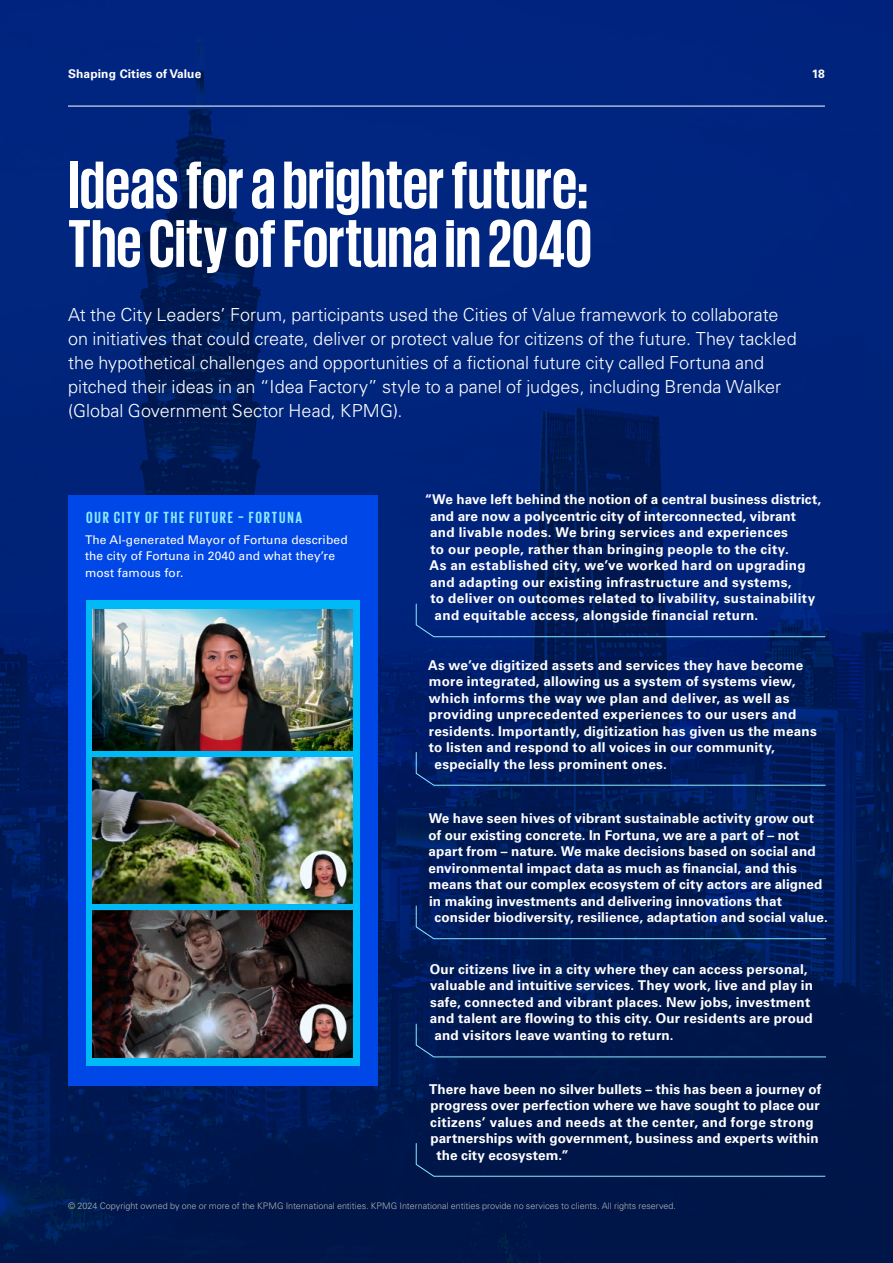
<style>
.page{position:relative;width:893px;height:1263px;background:#fff}
.page>*{position:absolute;margin:0;border:0;box-sizing:border-box;transform-origin:0 0}
.t1{font:700 69px/58.5px "KPMG";letter-spacing:-.005em;color:#fff}
.t2{font:300 18px/24px "Univers LT Std";color:#fff}
.t3{font:700 16.5px "KPMG";letter-spacing:.11em;color:#8bebff}
.t4{font:700 13.5px "Univers LT Std";letter-spacing:.015em;color:#fff}
.t5{font:12px/16.5px "Univers LT Std";letter-spacing:.01em;color:#fff}
.t6{font:700 12px "Univers LT Std";letter-spacing:.01em;color:#fff}
.t7{font:300 9px "Univers LT Std";color:#b3b2b2}
</style>
<div class="page">
<img style="left:0;top:0;width:893px;height:1263px">
<div style="left:68px;top:495px;width:310px;height:590px;background:#0047e7"></div>
<svg style="left:415px;top:603px;width:411px;height:34px;background:#032470"></svg>
<svg style="left:415px;top:752px;width:411px;height:34px;background:#042161"></svg>
<svg style="left:415px;top:905px;width:411px;height:34px;background:#03205c"></svg>
<svg style="left:415px;top:1023px;width:411px;height:35px;background:#041d51"></svg>
<div style="left:415px;top:1143px;width:411px;height:34px;background:#001649"></div>
<div style="left:86px;top:600px;width:274px;height:466px;background:#00b9f7"></div>
<img style="left:92px;top:610px;width:261px;height:140px">
<img style="left:92px;top:757px;width:261px;height:147px">
<img style="left:92px;top:911px;width:261px;height:147px">
<hr style="left:68px;top:106px;width:757px;height:1px;background:#fff">
<p class="t6" style="left:68px;top:66px;width:135px">Shaping Cities of Value</p>
<p class="t6" style="left:812px;top:66px;width:15px">18</p>
<h1 class="t1" style="left:68px;top:154px;width:526px">Ideas for a brighter future:<br>The City of Fortuna in 2040</h1>
<p class="t2" style="left:68px;top:302px;width:730px">At the City Leaders’ Forum, participants used the Cities of Value framework to collaborate on initiatives that could create, deliver or protect value for citizens of the future. They tackled the hypothetical challenges and opportunities of a fictional future city called Fortuna and pitched their ideas in an “Idea Factory” style to a panel of judges, including Brenda Walker (Global Government Sector Head, KPMG).</p>
<p class="t3" style="left:86px;top:509px;width:218px">OUR CITY OF THE FUTURE – FORTUNA</p>
<p class="t5" style="left:85px;top:531px;width:264px">The AI-generated Mayor of Fortuna described the city of Fortuna in 2040 and what they’re most famous for.</p>
<p class="t4" style="left:425px;top:492px;width:398px">“We have left behind the notion of a central business district,</p>
<p class="t4" style="left:430px;top:508px;width:368px">and are now a polycentric city of interconnected, vibrant</p>
<p class="t4" style="left:430px;top:525px;width:359px">and livable nodes. We bring services and experiences</p>
<p class="t4" style="left:430px;top:541px;width:360px">to our people, rather than bringing people to the city.</p>
<p class="t4" style="left:430px;top:558px;width:377px">As an established city, we’ve worked hard on upgrading</p>
<p class="t4" style="left:430px;top:574px;width:363px">and adapting our existing infrastructure and systems,</p>
<p class="t4" style="left:430px;top:591px;width:386px">to deliver on outcomes related to livability, sustainability</p>
<p class="t4" style="left:434px;top:607px;width:325px">and equitable access, alongside financial return.</p>
<p class="t4" style="left:428px;top:657px;width:377px">As we’ve digitized assets and services they have become</p>
<p class="t4" style="left:429px;top:673px;width:368px">more integrated, allowing us a system of systems view,</p>
<p class="t4" style="left:429px;top:690px;width:362px">which informs the way we plan and deliver, as well as</p>
<p class="t4" style="left:429px;top:706px;width:369px">providing unprecedented experiences to our users and</p>
<p class="t4" style="left:429px;top:723px;width:389px">residents. Importantly, digitization has given us the means</p>
<p class="t4" style="left:429px;top:739px;width:348px">to listen and respond to all voices in our community,</p>
<p class="t4" style="left:434px;top:756px;width:234px">especially the less prominent ones.</p>
<p class="t4" style="left:429px;top:810px;width:387px">We have seen hives of vibrant sustainable activity grow out</p>
<p class="t4" style="left:428px;top:827px;width:373px">of our existing concrete. In Fortuna, we are a part of – not</p>
<p class="t4" style="left:428px;top:843px;width:389px">apart from – nature. We make decisions based on social and</p>
<p class="t4" style="left:428px;top:860px;width:370px">environmental impact data as much as financial, and this</p>
<p class="t4" style="left:429px;top:876px;width:395px">means that our complex ecosystem of city actors are aligned</p>
<p class="t4" style="left:429px;top:893px;width:354px">in making investments and delivering innovations that</p>
<p class="t4" style="left:435px;top:909px;width:395px">consider biodiversity, resilience, adaptation and social value.</p>
<p class="t4" style="left:430px;top:961px;width:379px">Our citizens live in a city where they can access personal,</p>
<p class="t4" style="left:430px;top:978px;width:384px">valuable and intuitive services. They work, live and play in</p>
<p class="t4" style="left:430px;top:994px;width:382px">safe, connected and vibrant places. New jobs, investment</p>
<p class="t4" style="left:430px;top:1011px;width:384px">and talent are flowing to this city. Our residents are proud</p>
<p class="t4" style="left:434px;top:1027px;width:241px">and visitors leave wanting to return.</p>
<p class="t4" style="left:429px;top:1081px;width:394px">There have been no silver bullets – this has been a journey of</p>
<p class="t4" style="left:430px;top:1097px;width:391px">progress over perfection where we have sought to place our</p>
<p class="t4" style="left:430px;top:1114px;width:385px">citizens’ values and needs at the center, and forge strong</p>
<p class="t4" style="left:430px;top:1130px;width:390px">partnerships with government, business and experts within</p>
<p class="t4" style="left:436px;top:1147px;width:134px">the city ecosystem.”</p>
<p class="t7" style="left:68px;top:1200px;width:610px">© 2024 Copyright owned by one or more of the KPMG International entities. KPMG International entities provide no services to clients. All rights reserved.</p>
</div>
